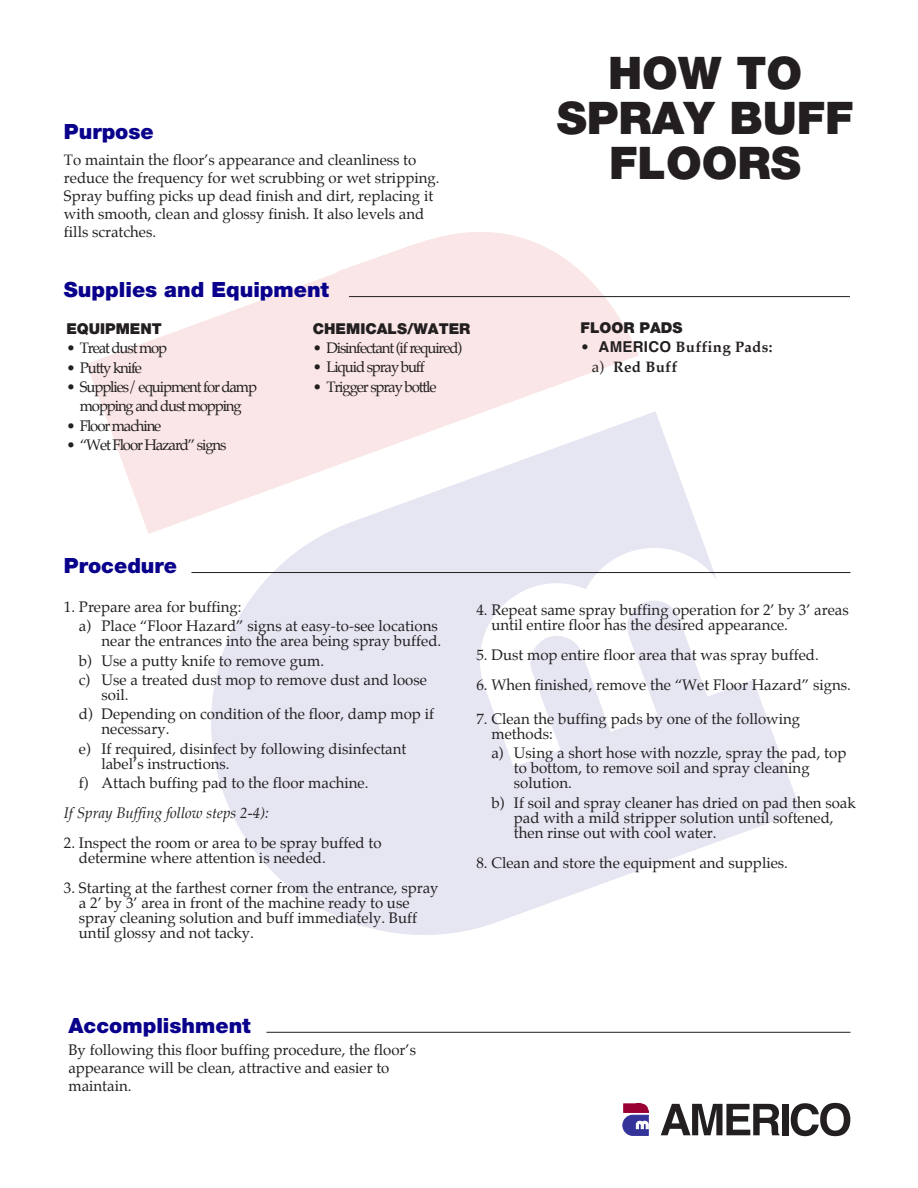
<style>
.page{position:relative;width:918px;height:1188px;background:#fff}
.page>*{position:absolute;margin:0;border:0;box-sizing:border-box;transform-origin:0 0}
.t1{font:900 45px/45px "Helvetica Neue";color:#231f20;text-align:center}
.t2{font:900 21px "Helvetica Neue";color:#09008b}
.t3{font:15px/15px "Palatino";color:#231f20}
.t4{font:15px/19.4px "Palatino";letter-spacing:-.075em;color:#231f20;text-align:center}
.t5{font:900 15px "Helvetica Neue";color:#231f20}
.t6{font:italic 15px "Palatino";color:#231f20}
.t7{font:700 15px/19.4px "Palatino";letter-spacing:.02em;color:#231f20}
.s1{font-weight:400}
.s2{font-family:"Helvetica"}
</style>
<div class="page">
<svg style="left:87px;top:232px;width:552px;height:302px"></svg>
<svg style="left:184px;top:411px;width:617px;height:524px"></svg>
<svg style="left:466px;top:364px;width:293px;height:406px"></svg>
<hr style="left:349px;top:296px;width:501px;height:1px;background:#231f20">
<svg style="left:661px;top:1104px;width:118px;height:31px"></svg>
<div style="left:782px;top:1104px;width:6px;height:31px;background:#231f20"></div>
<svg style="left:791px;top:1103px;width:59px;height:33px"></svg>
<svg style="left:623px;top:1104px;width:26px;height:31px"></svg>
<hr style="left:191px;top:572px;width:660px;height:1px;background:#231f20">
<hr style="left:266px;top:1032px;width:585px;height:1px;background:#231f20">
<h2 class="t2" style="left:64px;top:119px;width:91px">Purpose</h2>
<p class="t3" style="left:64px;top:151px;width:377px;line-height:18px">To maintain the floor’s appearance and cleanliness to reduce the frequency for wet scrubbing or wet stripping.<br>Spray buffing picks up dead finish and dirt, replacing it with smooth, clean and glossy finish. It also levels and fills scratches.</p>
<h2 class="t2" style="left:64px;top:277px;width:267px">Supplies and Equipment</h2>
<p class="t5" style="left:66px;top:320px;width:97px">EQUIPMENT</p>
<p class="t4" style="left:66px;top:338px;width:102px">• Treat dust mop</p>
<p class="t4" style="left:66px;top:358px;width:77px">• Putty knife</p>
<p class="t4" style="left:66px;top:377px;width:192px">• Supplies/ equipment for damp mopping and dust mopping</p>
<p class="t4" style="left:66px;top:416px;width:97px">• Floor machine</p>
<p class="t4" style="left:66px;top:435px;width:162px">• “Wet Floor Hazard” signs</p>
<p class="t5" style="left:313px;top:319px;width:159px">CHEMICALS/WATER</p>
<p class="t4" style="left:313px;top:338px;width:151px">• Disinfectant (if required)</p>
<p class="t4" style="left:313px;top:357px;width:113px">• Liquid spray buff</p>
<p class="t4" style="left:313px;top:377px;width:125px">• Trigger spray bottle</p>
<h1 class="t1" style="left:557px;top:50px;width:298px">HOW TO<br>SPRAY BUFF<br>FLOORS</h1>
<p class="t5" style="left:581px;top:319px;width:103px">FLOOR PADS</p>
<p class="t7" style="left:592px;top:337px;width:182px;text-indent:-11px"><span class="s1">•</span> <span class="s2">AMERICO</span> Buffing Pads: <span class="s1">a)</span> Red Buff</p>
<h2 class="t2" style="left:64px;top:553px;width:115px">Procedure</h2>
<p class="t3" style="left:79px;top:597px;width:360px;line-height:19.4px;text-indent:-15px">1. Prepare area for buffing:<br>a) Place “Floor Hazard” signs at easy-to-see locations</p>
<p class="t3" style="left:79px;top:632px;width:364px;line-height:19.4px;text-indent:22px">near the entrances into the area being spray buffed. b) Use a putty knife to remove gum.<br>c) Use a treated dust mop to remove dust and loose</p>
<p class="t3" style="left:79px;top:685px;width:357px;line-height:19.4px;text-indent:22px">soil.<br>d) Depending on condition of the floor, damp mop if</p>
<p class="t3" style="left:79px;top:720px;width:329px;line-height:19.4px;text-indent:22px">necessary.<br>e) If required, disinfect by following disinfectant</p>
<p class="t3" style="left:79px;top:754px;width:291px;line-height:19.4px;text-indent:22px">label’s instructions.<br>f) Attach buffing pad to the floor machine.</p>
<p class="t6" style="left:64px;top:801px;width:207px">If Spray Buffing follow steps 2-4):</p>
<p class="t3" style="left:79px;top:835px;width:304px;text-indent:-15px">2. Inspect the room or area to be spray buffed to determine where attention is needed.</p>
<p class="t3" style="left:79px;top:880px;width:361px;text-indent:-15px">3. Starting at the farthest corner from the entrance, spray a 2’ by 3’ area in front of the machine ready to use spray cleaning solution and buff immediately. Buff until glossy and not tacky.</p>
<h2 class="t2" style="left:68px;top:1013px;width:184px">Accomplishment</h2>
<p class="t3" style="left:68px;top:1041px;width:349px;line-height:18px">By following this floor buffing procedure, the floor’s appearance will be clean, attractive and easier to maintain.</p>
<p class="t3" style="left:491px;top:602px;width:359px;text-indent:-15px">4. Repeat same spray buffing operation for 2’ by 3’ areas until entire floor has the desired appearance.</p>
<p class="t3" style="left:476px;top:647px;width:344px">5. Dust mop entire floor area that was spray buffed.</p>
<p class="t3" style="left:476px;top:677px;width:376px">6. When finished, remove the “Wet Floor Hazard” signs.</p>
<p class="t3" style="left:491px;top:711px;width:310px;text-indent:-15px">7. Clean the buffing pads by one of the following methods:</p>
<p class="t3" style="left:514px;top:746px;width:334px;text-indent:-22px">a) Using a short hose with nozzle, spray the pad, top to bottom, to remove soil and spray cleaning solution.</p>
<p class="t3" style="left:514px;top:795px;width:343px;text-indent:-22px">b) If soil and spray cleaner has dried on pad then soak pad with a mild stripper solution until softened, then rinse out with cool water.</p>
<p class="t3" style="left:476px;top:855px;width:313px">8. Clean and store the equipment and supplies.</p>
</div>
